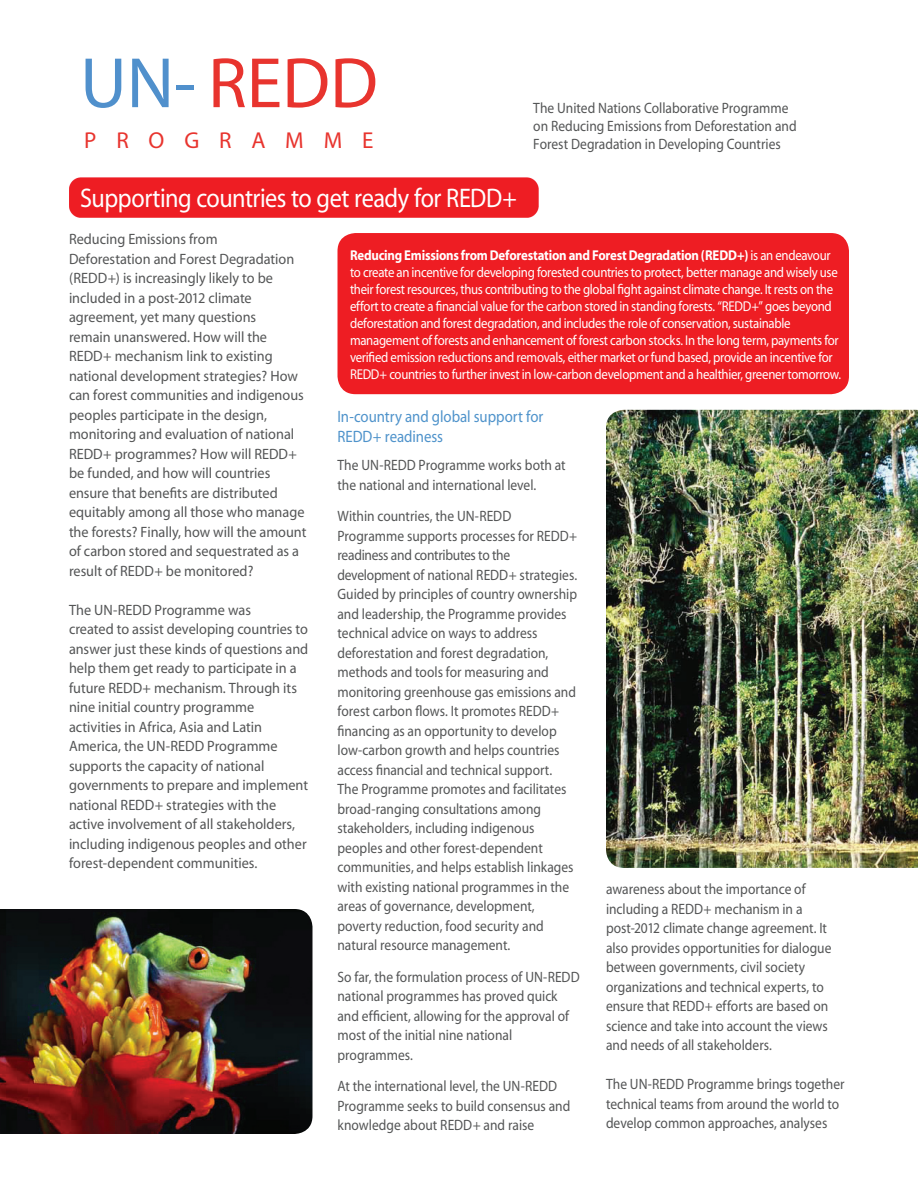
<style>
.page{position:relative;width:918px;height:1188px;background:#fff}
.page>*{position:absolute;margin:0;border:0;box-sizing:border-box;transform-origin:0 0}
.t1{font:72px "Frutiger LT";color:#e8342e}
.t2{font:27px "Myriad";letter-spacing:-.02em;color:#fff;scale:.9 1}
.t3{font:23.1px "Frutiger";letter-spacing:.86em;color:#e8342e}
.t4{font:16.5px/19.5px "Myriad";letter-spacing:-.005em;color:#4f93cb;scale:.9 1}
.t5{font:15px/19.5px "Myriad";color:#545556;scale:.9 1}
.t6{font:15px/19.5px "Myriad";color:#545556;scale:.95 1}
.t7{font:14.25px/17.1px "Myriad";letter-spacing:-.02em;color:#fff;scale:.9 1}
.s1{color:#5090cc}
.s2{font-weight:700}
</style>
<div class="page">
<img style="left:606px;top:410px;width:312px;height:458px">
<div style="left:70px;top:178px;width:469px;height:40px;background:#ee1d23"></div>
<img style="left:0;top:909px;width:312px;height:225px">
<div style="left:338px;top:233px;width:511px;height:161px;background:#ee1d23"></div>
<h1 class="t1" style="left:80px;top:39px;width:299px"><span class="s1">UN-</span> REDD</h1>
<h3 class="t3" style="left:84px;top:126px;width:291px">PROGRAMME</h3>
<p class="t5" style="left:533px;top:99px;width:294px;line-height:18px">The United Nations Collaborative Programme on Reducing Emissions from Deforestation and<br>Forest Degradation in Developing Countries</p>
<h2 class="t2" style="left:80px;top:184px;width:487px">Supporting countries to get ready for REDD+</h2>
<p class="t7" style="left:350px;top:247px;width:547px"><span class="s2">Reducing Emissions from Deforestation and Forest Degradation (REDD+)</span> is an endeavour to create an incentive for developing forested countries to protect, better manage and wisely use their forest resources, thus contributing to the global fight against climate change. It rests on the effort to create a financial value for the carbon stored in standing forests. “REDD+” goes beyond deforestation and forest degradation, and includes the role of conservation, sustainable management of forests and enhancement of forest carbon stocks. In the long term, payments for verified emission reductions and removals, either market or fund based, provide an incentive for REDD+ countries to further invest in low-carbon development and a healthier, greener tomorrow.</p>
<p class="t6" style="left:69px;top:230px;width:251px">Reducing Emissions from<br>Deforestation and Forest Degradation (REDD+) is increasingly likely to be included in a post-2012 climate agreement, yet many questions<br>remain unanswered. How will the REDD+ mechanism link to existing national development strategies? How can forest communities and indigenous peoples participate in the design, monitoring and evaluation of national REDD+ programmes? How will REDD+ be funded, and how will countries ensure that benefits are distributed equitably among all those who manage the forests? Finally, how will the amount of carbon stored and sequestrated as a result of REDD+ be monitored?</p>
<p class="t6" style="left:69px;top:601px;width:253px">The UN-REDD Programme was<br>created to assist developing countries to answer just these kinds of questions and help them get ready to participate in a future REDD+ mechanism. Through its nine initial country programme activities in Africa, Asia and Latin America, the UN-REDD Programme supports the capacity of national governments to prepare and implement national REDD+ strategies with the active involvement of all stakeholders, including indigenous peoples and other forest-dependent communities.</p>
<p class="t4" style="left:338px;top:408px;width:230px">In-country and global support for<br>REDD+ readiness</p>
<p class="t5" style="left:338px;top:456px;width:255px">The UN-REDD Programme works both at the national and international level.</p>
<p class="t5" style="left:338px;top:507px;width:268px">Within countries, the UN-REDD Programme supports processes for REDD+ readiness and contributes to the development of national REDD+ strategies.<br>Guided by principles of country ownership and leadership, the Programme provides technical advice on ways to address deforestation and forest degradation, methods and tools for measuring and monitoring greenhouse gas emissions and forest carbon flows. It promotes REDD+ financing as an opportunity to develop low-carbon growth and helps countries access financial and technical support.<br>The Programme promotes and facilitates broad-ranging consultations among stakeholders, including indigenous peoples and other forest-dependent communities, and helps establish linkages with existing national programmes in the areas of governance, development, poverty reduction, food security and natural resource management.</p>
<p class="t5" style="left:338px;top:968px;width:271px">So far, the formulation process of UN-REDD national programmes has proved quick and efficient, allowing for the approval of most of the initial nine national programmes.</p>
<p class="t5" style="left:338px;top:1077px;width:260px">At the international level, the UN-REDD<br>Programme seeks to build consensus and knowledge about REDD+ and raise</p>
<p class="t5" style="left:606px;top:880px;width:252px">awareness about the importance of including a REDD+ mechanism in a post-2012 climate change agreement. It also provides opportunities for dialogue between governments, civil society organizations and technical experts, to ensure that REDD+ efforts are based on science and take into account the views and needs of all stakeholders.</p>
<p class="t5" style="left:606px;top:1075px;width:267px">The UN-REDD Programme brings together technical teams from around the world to develop common approaches, analyses</p>
</div>
